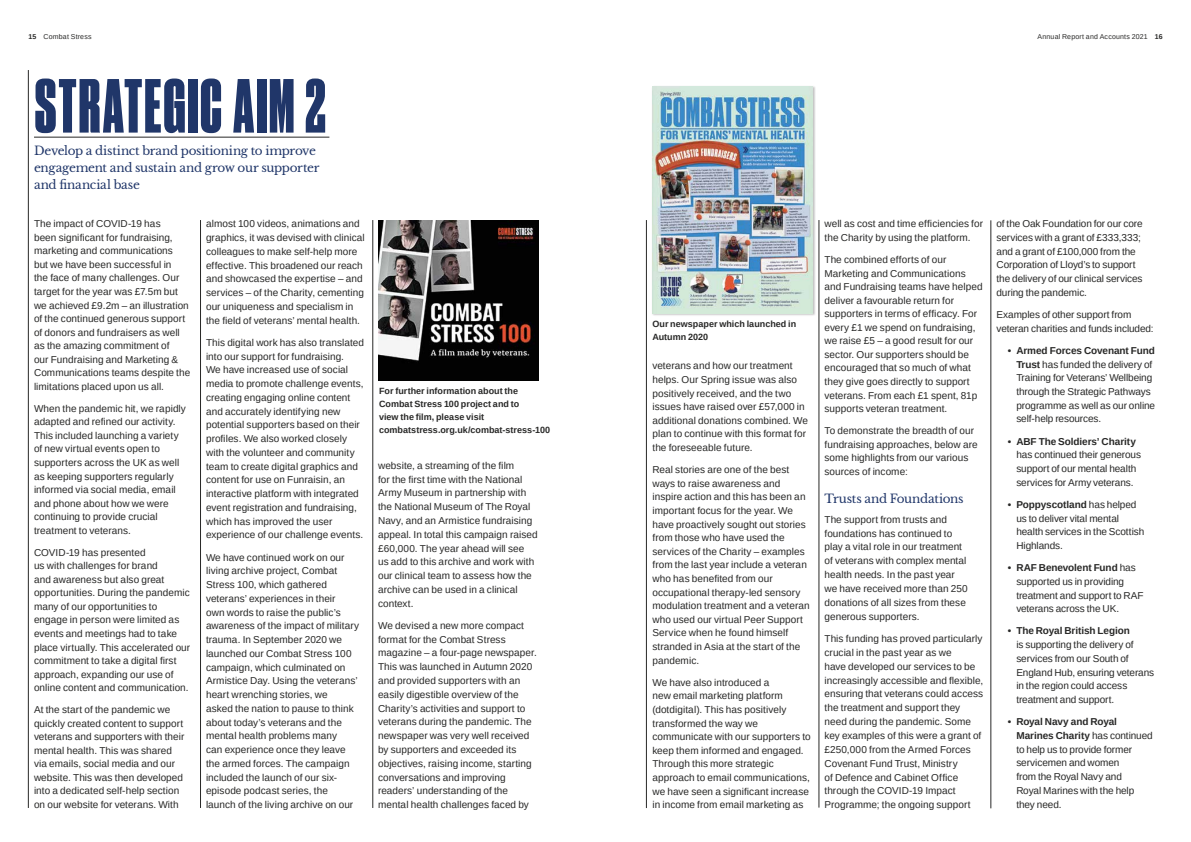
<style>
.page{position:relative;width:1191px;height:842px;background:#fff}
.page>*{position:absolute;margin:0;border:0;box-sizing:border-box;transform-origin:0 0}
.t1{font:72px "Druk Condensed Super";letter-spacing:.03em;color:#203669}
.t2{font:12px/17px "Libre Baskerville";letter-spacing:-.025em;color:#203669}
.t3{font:10px/13.8px "Arimo";letter-spacing:.005em;color:#282827}
.t4{font:700 10px "Arimo";letter-spacing:-.01em;color:#282827}
.t5{font:700 9px/13px "Arimo";letter-spacing:.005em;color:#282827}
.t6{font:7px "Arimo";letter-spacing:.025em;color:#282827}
.s1{font-weight:700}
</style>
<div class="page">
<hr style="left:28px;top:70px;width:1px;height:738px;background:#282827">
<hr style="left:646px;top:220px;width:1px;height:588px;background:#282827">
<hr style="left:34px;top:137px;width:295px;height:1px;background:#282827">
<hr style="left:200px;top:220px;width:1px;height:588px;background:#282827">
<hr style="left:372px;top:220px;width:1px;height:588px;background:#282827">
<hr style="left:818px;top:220px;width:1px;height:587px;background:#282827">
<hr style="left:990px;top:220px;width:1px;height:588px;background:#282827">
<div style="left:651px;top:86px;width:165px;height:231px;background:#000;opacity:.25"></div>
<img style="left:652px;top:86px;width:161px;height:227px">
<img style="left:378px;top:220px;width:161px;height:161px">
<p class="t6" style="left:28px;top:32px;width:65px"><span class="s1">15</span> Combat Stress</p>
<p class="t6" style="left:1037px;top:32px;width:127px">Annual Report and Accounts 2021 <span class="s1">16</span></p>
<h1 class="t1" style="left:35px;top:62px;width:292px">STRATEGIC AIM 2</h1>
<p class="t2" style="left:34px;top:142px;width:287px">Develop a distinct brand positioning to improve engagement and sustain and grow our supporter and financial base</p>
<p class="t3" style="left:34px;top:217px;width:158px;line-height:13.5px">The impact of COVID-19 has<br>been significant for fundraising, marketing and communications<br>but we have been successful in<br>the face of many challenges. Our target for the year was £7.5m but we achieved £9.2m – an illustration of the continued generous support of donors and fundraisers as well as the amazing commitment of<br>our Fundraising and Marketing &amp;<br>Communications teams despite the limitations placed upon us all.</p>
<p class="t3" style="left:34px;top:402px;width:153px;line-height:13.5px">When the pandemic hit, we rapidly adapted and refined our activity.<br>This included launching a variety of new virtual events open to supporters across the UK as well as keeping supporters regularly informed via social media, email and phone about how we were continuing to provide crucial treatment to veterans.</p>
<p class="t3" style="left:34px;top:546px;width:158px;line-height:13.5px">COVID-19 has presented<br>us with challenges for brand<br>and awareness but also great opportunities. During the pandemic many of our opportunities to engage in person were limited as events and meetings had to take place virtually. This accelerated our commitment to take a digital first approach, expanding our use of online content and communication.</p>
<p class="t3" style="left:34px;top:703px;width:152px;line-height:13.5px">At the start of the pandemic we quickly created content to support veterans and supporters with their mental health. This was shared via emails, social media and our website. This was then developed into a dedicated self-help section on our website for veterans. With</p>
<p class="t3" style="left:996px;top:217px;width:148px">of the Oak Foundation for our core services with a grant of £333,333; and a grant of £100,000 from the<br>Corporation of Lloyd’s to support the delivery of our clinical services during the pandemic.</p>
<p class="t3" style="left:996px;top:308px;width:159px">Examples of other support from veteran charities and funds included:</p>
<p class="t3" style="left:1016px;top:344px;width:140px;text-indent:-8px"><span class="s1">• Armed Forces Covenant Fund<br>Trust</span> has funded the delivery of<br>Training for Veterans’ Wellbeing through the Strategic Pathways programme as well as our online self-help resources.</p>
<p class="t4" style="left:1007px;top:434px;width:130px">• ABF The Soldiers’ Charity</p>
<p class="t3" style="left:1016px;top:448px;width:126px">has continued their generous support of our mental health services for Army veterans.</p>
<p class="t3" style="left:1016px;top:498px;width:129px;text-indent:-8px"><span class="s1">• Poppyscotland</span> has helped us to deliver vital mental health services in the Scottish<br>Highlands.</p>
<p class="t3" style="left:1016px;top:561px;width:129px;text-indent:-8px"><span class="s1">• RAF Benevolent Fund</span> has supported us in providing treatment and support to RAF veterans across the UK.</p>
<p class="t4" style="left:1007px;top:624px;width:123px">• The Royal British Legion</p>
<p class="t3" style="left:1016px;top:638px;width:139px">is supporting the delivery of services from our South of<br>England Hub, ensuring veterans in the region could access treatment and support.</p>
<p class="t3" style="left:1016px;top:715px;width:138px;text-indent:-8px"><span class="s1">• Royal Navy and Royal<br>Marines Charity</span> has continued to help us to provide former servicemen and women<br>from the Royal Navy and<br>Royal Marines with the help they need.</p>
<p class="t3" style="left:824px;top:217px;width:160px;line-height:13.5px">well as cost and time efficiencies for the Charity by using the platform.</p>
<p class="t3" style="left:824px;top:253px;width:160px;line-height:13.5px">The combined efforts of our<br>Marketing and Communications and Fundraising teams have helped deliver a favourable return for supporters in terms of efficacy. For every £1 we spend on fundraising, we raise £5 – a good result for our sector. Our supporters should be encouraged that so much of what they give goes directly to support veterans. From each £1 spent, 81p supports veteran treatment.</p>
<p class="t3" style="left:824px;top:424px;width:155px;line-height:13.5px">To demonstrate the breadth of our fundraising approaches, below are some highlights from our various sources of income:</p>
<p class="t2" style="left:824px;top:490px;width:141px">Trusts and Foundations</p>
<p class="t3" style="left:824px;top:512px;width:145px">The support from trusts and foundations has continued to play a vital role in our treatment of veterans with complex mental health needs. In the past year we have received more than 250 donations of all sizes from these generous supporters.</p>
<p class="t3" style="left:824px;top:632px;width:160px">This funding has proved particularly crucial in the past year as we<br>have developed our services to be increasingly accessible and flexible, ensuring that veterans could access the treatment and support they need during the pandemic. Some key examples of this were a grant of £250,000 from the Armed Forces<br>Covenant Fund Trust, Ministry<br>of Defence and Cabinet Office through the COVID-19 Impact<br>Programme; the ongoing support</p>
<p class="t3" style="left:206px;top:217px;width:160px">almost 100 videos, animations and graphics, it was devised with clinical colleagues to make self-help more effective. This broadened our reach and showcased the expertise – and services – of the Charity, cementing our uniqueness and specialism in the field of veterans’ mental health.</p>
<p class="t3" style="left:206px;top:336px;width:159px">This digital work has also translated into our support for fundraising.<br>We have increased use of social media to promote challenge events, creating engaging online content and accurately identifying new potential supporters based on their profiles. We also worked closely with the volunteer and community team to create digital graphics and content for use on Funraisin, an interactive platform with integrated event registration and fundraising, which has improved the user experience of our challenge events.</p>
<p class="t3" style="left:206px;top:550px;width:155px">We have continued work on our living archive project, Combat<br>Stress 100, which gathered veterans’ experiences in their<br>own words to raise the public’s awareness of the impact of military trauma. In September 2020 we launched our Combat Stress 100 campaign, which culminated on<br>Armistice Day. Using the veterans’ heart wrenching stories, we<br>asked the nation to pause to think about today’s veterans and the mental health problems many<br>can experience once they leave the armed forces. The campaign included the launch of our six&shy;episode podcast series, the launch of the living archive on our</p>
<p class="t5" style="left:652px;top:317px;width:145px">Our newspaper which launched in<br>Autumn 2020</p>
<p class="t3" style="left:652px;top:359px;width:157px">veterans and how our treatment helps. Our Spring issue was also positively received, and the two issues have raised over £57,000 in additional donations combined. We plan to continue with this format for the foreseeable future.</p>
<p class="t3" style="left:652px;top:463px;width:159px">Real stories are one of the best ways to raise awareness and inspire action and this has been an important focus for the year. We have proactively sought out stories from those who have used the services of the Charity – examples from the last year include a veteran who has benefited from our occupational therapy-led sensory modulation treatment and a veteran who used our virtual Peer Support<br>Service when he found himself stranded in Asia at the start of the pandemic.</p>
<p class="t3" style="left:652px;top:675px;width:160px">We have also introduced a<br>new email marketing platform (dotdigital). This has positively transformed the way we communicate with our supporters to keep them informed and engaged.<br>Through this more strategic approach to email communications, we have seen a significant increase in income from email marketing as</p>
<p class="t5" style="left:379px;top:385px;width:173px">For further information about the Combat Stress 100 project and to<br>view the film, please visit combatstress.org.uk/combat-stress-100</p>
<p class="t3" style="left:378px;top:458px;width:161px">website, a streaming of the film<br>for the first time with the National<br>Army Museum in partnership with the National Museum of The Royal<br>Navy, and an Armistice fundraising appeal. In total this campaign raised £60,000. The year ahead will see<br>us add to this archive and work with our clinical team to assess how the archive can be used in a clinical context.</p>
<p class="t3" style="left:378px;top:619px;width:160px">We devised a new more compact format for the Combat Stress magazine – a four-page newspaper.<br>This was launched in Autumn 2020 and provided supporters with an easily digestible overview of the<br>Charity’s activities and support to veterans during the pandemic. The newspaper was very well received by supporters and exceeded its objectives, raising income, starting conversations and improving readers’ understanding of the mental health challenges faced by</p>
</div>
